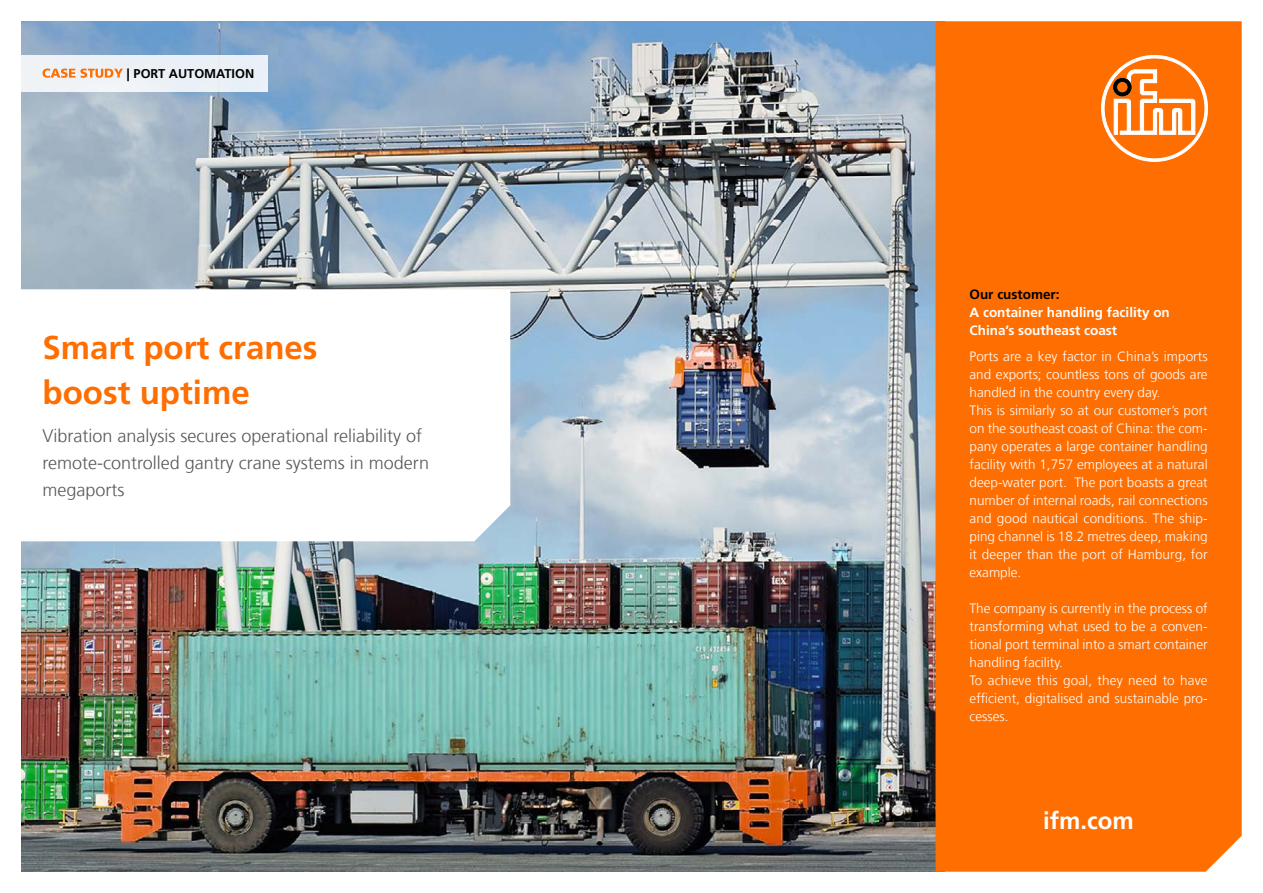
<style>
.page{position:relative;width:1263px;height:893px;background:#fff}
.page>*{position:absolute;margin:0;border:0;box-sizing:border-box;transform-origin:0 0}
.Headline_22_pt{font:700 33px/45px "Frutiger LT Com";color:#ff6e00}
.ifm_com{font:700 24px "Frutiger LT Com";color:#fff}
.Subheadline_12_pt_grau{font:300 18px/27px "Frutiger LT Com";color:#565756}
.Fließtext_9_pt_weiß{font:300 13.5px/18px "Frutiger LT Com";color:#fff;text-align:justify}
.Fließtext_Subheadline_9_pt_weiß{font:700 13.5px/18px "Frutiger LT Com";color:#fff}
.Fließtext_9_pt_headline_schwarz{font:700 13.5px "Frutiger LT Com";color:#000}
.Navigation{font:700 12.75px "Frutiger LT Com";color:#000}
.s1{font-weight:900}
</style>
<div class="page">
<img style="left:21px;top:21px;width:914px;height:851px">
<div style="left:935px;top:21px;width:307px;height:851px;background:#ff6e00"></div>
<svg style="left:1101px;top:55px;width:107px;height:107px"></svg>
<svg style="left:21px;top:289px;width:489px;height:252px"></svg>
<div style="left:0;top:55px;width:268px;height:36px;background:linear-gradient(to right,#f6f7f8,#e7eef6)"></div>
<svg style="left:43px;top:69px;width:80px;height:9px"></svg>
<p class="Navigation" style="left:127px;top:66px;width:129px"><span class="s1">|</span> PORT AUTOMATION</p>
<p class="Headline_22_pt" style="left:43px;top:325px;width:277px">Smart port cranes boost uptime</p>
<p class="Subheadline_12_pt_grau" style="left:43px;top:423px;width:388px">Vibration analysis secures operational reliability of remote-controlled gantry crane systems in modern megaports</p>
<p class="Fließtext_9_pt_headline_schwarz" style="left:969px;top:287px;width:92px">Our customer:</p>
<p class="Fließtext_Subheadline_9_pt_weiß" style="left:969px;top:304px;width:202px">A container handling facility on<br>China’s southeast coast</p>
<p class="Fließtext_9_pt_weiß" style="left:969px;top:348px;width:240px">Ports are a key factor in China’s imports and exports; countless tons of goods are handled in the country every day.</p>
<p class="Fließtext_9_pt_weiß" style="left:969px;top:402px;width:240px">This is similarly so at our customer’s port on the southeast coast of China: the com&shy;pany operates a large container handling facility with 1,757 employees at a natural deep-water port. The port boasts a great number of internal roads, rail connections and good nautical conditions. The ship&shy;ping channel is 18.2 metres deep, making it deeper than the port of Hamburg, for example.</p>
<p class="Fließtext_9_pt_weiß" style="left:969px;top:600px;width:240px">The company is currently in the process of transforming what used to be a conven&shy;tional port terminal into a smart container handling facility.</p>
<p class="Fließtext_9_pt_weiß" style="left:969px;top:672px;width:240px">To achieve this goal, they need to have efficient, digitalised and sustainable pro&shy;cesses.</p>
<p class="ifm_com" style="left:1043px;top:807px;width:92px">ifm.com</p>
</div>
